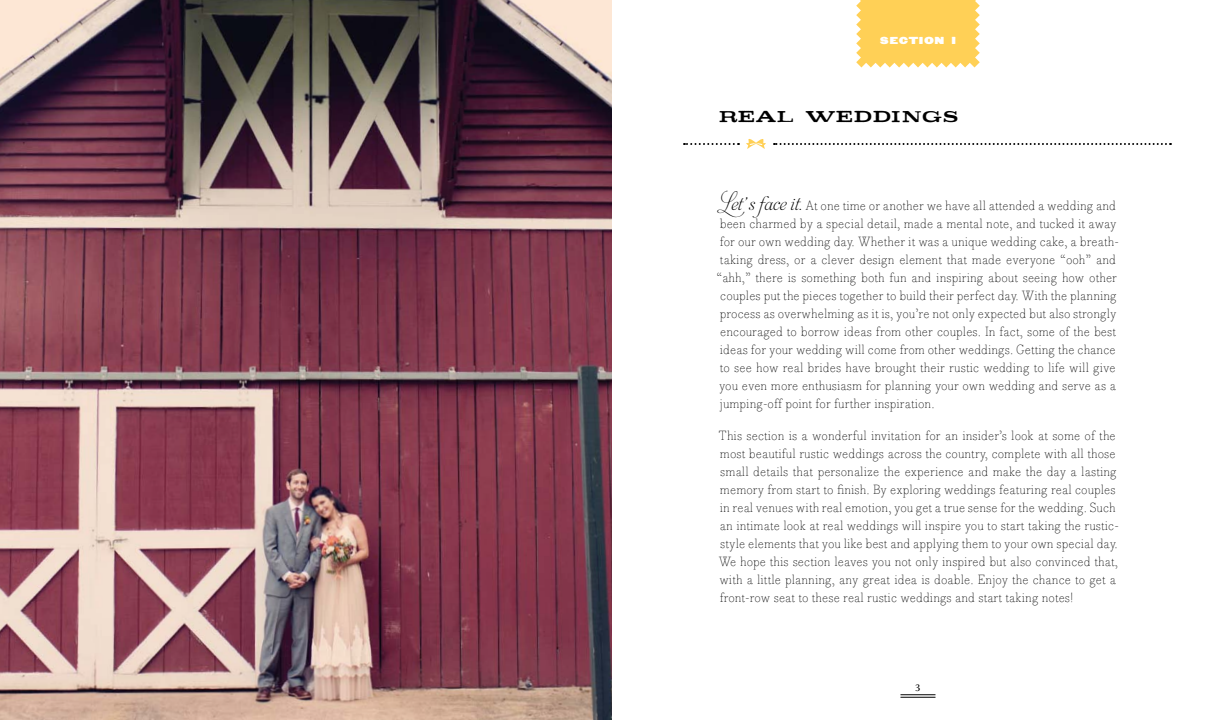
<style>
.page{position:relative;width:1224px;height:720px;background:#fff}
.page>*{position:absolute;margin:0;border:0;box-sizing:border-box;transform-origin:0 0}
.t1{font:700 18px "Denim";letter-spacing:.075em;color:#000}
.t2{font:300 13px/18px "Bodoni Egyptian";color:#000}
.t3{font:900 11px "Denim";letter-spacing:.05em;color:#fff}
.t4{font:9.5px "Paperback 12";color:#000}
.s1{font-family:"Aphrodite Slim Text";font-weight:400;font-size:16px}
</style>
<div class="page">
<svg style="left:856px;top:0;width:124px;height:68px;background:#ffd363"></svg>
<svg style="left:746px;top:139px;width:20px;height:10px"></svg>
<svg style="left:684px;top:143px;width:55px;height:2px"></svg>
<svg style="left:774px;top:143px;width:397px;height:2px"></svg>
<hr style="left:900px;top:694px;width:36px;height:1px;background:#000">
<hr style="left:900px;top:697px;width:36px;height:1px;background:#000">
<img style="left:0;top:0;width:612px;height:720px">
<p class="t3" style="left:880px;top:35px;width:78px">SECTION I</p>
<h1 class="t1" style="left:719px;top:106px;width:240px">REAL WEDDINGS</h1>
<p class="t2" style="left:716px;top:197px;width:404px"><span class="s1">Let’s face it.</span> At one time or another we have all attended a wedding and been charmed by a special detail, made a mental note, and tucked it away for our own wedding day. Whether it was a unique wedding cake, a breath&shy;taking dress, or a clever design element that made everyone “ooh” and “ahh,” there is something both fun and inspiring about seeing how other couples put the pieces together to build their perfect day. With the planning process as overwhelming as it is, you’re not only expected but also strongly encouraged to borrow ideas from other couples. In fact, some of the best ideas for your wedding will come from other weddings. Getting the chance to see how real brides have brought their rustic wedding to life will give you even more enthusiasm for planning your own wedding and serve as a jumping-off point for further inspiration.</p>
<p class="t2" style="left:718px;top:427px;width:402px">This section is a wonderful invitation for an insider’s look at some of the most beautiful rustic weddings across the country, complete with all those small details that personalize the experience and make the day a lasting memory from start to finish. By exploring weddings featuring real couples in real venues with real emotion, you get a true sense for the wedding. Such an intimate look at real weddings will inspire you to start taking the rustic&shy;style elements that you like best and applying them to your own special day.<br>We hope this section leaves you not only inspired but also convinced that, with a little planning, any great idea is doable. Enjoy the chance to get a front-row seat to these real rustic weddings and start taking notes!</p>
<p class="t4" style="left:916px;top:679px;width:6px">3</p>
</div>
